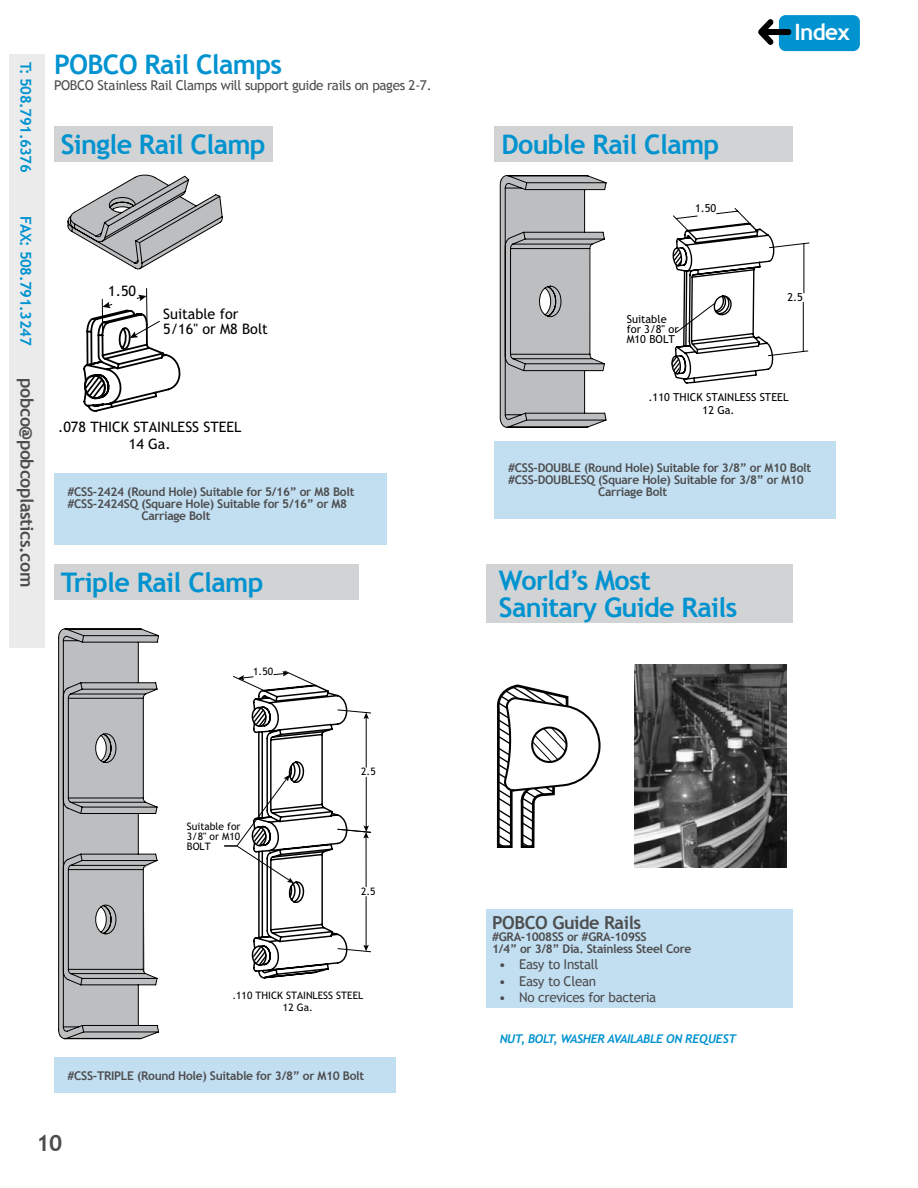
<style>
.page{position:relative;width:918px;height:1188px;background:#fff}
.page>*{position:absolute;margin:0;border:0;box-sizing:border-box;transform-origin:0 0}
.t1{font:700 27px/27px "Trebuchet MS";letter-spacing:-.025em;color:#0093d0}
.t2{font:700 22.5px "Trebuchet MS";letter-spacing:-.025em;color:#fff}
.t3{font:700 22.5px "Trebuchet MS";color:#4d4d4f}
.t4{font:700 18px "Trebuchet MS";letter-spacing:-.025em;color:#4d4d4f}
.t5{font:700 15px "Trebuchet MS";letter-spacing:-.025em;color:#0093d0}
.t6{font:14.4px/17.2px "Trebuchet MS";color:#000;text-align:center}
.t7{font:13.5px "Trebuchet MS";letter-spacing:-.025em;color:#4d4d4f}
.t8{font:700 12px/12px "Trebuchet MS";letter-spacing:-.025em;color:#4d4d4f}
.t9{font:italic 700 12px "Trebuchet";letter-spacing:-.025em;color:#0093d0}
.t10{font:10.95px/10.1px "Trebuchet MS";color:#000;text-align:center}
.t11{font:10.35px/10.4px "Trebuchet MS";color:#000;text-align:center}
</style>
<div class="page">
<div style="left:9px;top:54px;width:36px;height:594px;background:#ebebec"></div>
<div style="left:779px;top:15px;width:81px;height:36px;background:#0093d0;border-radius:7px"></div>
<svg style="left:758px;top:17px;width:34px;height:28px"></svg>
<svg style="left:68px;top:175px;width:155px;height:94px"></svg>
<div style="left:54px;top:126px;width:218px;height:36px;background:#d1d3d4"></div>
<div style="left:495px;top:126px;width:298px;height:36px;background:#d1d3d4"></div>
<div style="left:54px;top:564px;width:305px;height:36px;background:#d1d3d4"></div>
<hr style="left:146px;top:289px;width:1px;height:33px;background:#000">
<svg style="left:83px;top:295px;width:98px;height:117px"></svg>
<div style="left:54px;top:473px;width:333px;height:72px;background:#c2dff1"></div>
<div style="left:495px;top:441px;width:341px;height:78px;background:#c2dff1"></div>
<svg style="left:671px;top:208px;width:138px;height:176px"></svg>
<svg style="left:500px;top:175px;width:107px;height:253px;background:#b5b6b8"></svg>
<div style="left:54px;top:1057px;width:341px;height:36px;background:#c2dff1"></div>
<svg style="left:58px;top:628px;width:101px;height:411px;background:#b4b5b7"></svg>
<svg style="left:224px;top:670px;width:148px;height:309px"></svg>
<div style="left:486px;top:564px;width:307px;height:59px;background:#d1d3d4"></div>
<div style="left:486px;top:909px;width:307px;height:99px;background:#c2dff1"></div>
<svg style="left:497px;top:685px;width:104px;height:163px"></svg>
<img style="left:634px;top:665px;width:153px;height:203px">
<p class="t5" style="left:35px;top:62px;width:113px;rotate:90deg">T: 508.791.6376</p>
<p class="t5" style="left:35px;top:216px;width:131px;rotate:90deg">FAX: 508.791.3247</p>
<h3 class="t4" style="left:38px;top:378px;width:211px;rotate:90deg">pobco@pobcoplastics.com</h3>
<h1 class="t1" style="left:54px;top:51px;width:230px">POBCO Rail Clamps</h1>
<p class="t7" style="left:54px;top:78px;width:379px">POBCO Stainless Rail Clamps will support guide rails on pages 2-7.</p>
<h1 class="t1" style="left:61px;top:131px;width:206px">Single Rail Clamp</h1>
<h1 class="t1" style="left:501px;top:131px;width:219px">Double Rail Clamp</h1>
<p class="t6" style="left:108px;top:282px;width:29px">1.50</p>
<p class="t6" style="left:163px;top:306px;width:106px;line-height:15.5px;text-align:left">Suitable for<br>5/16" or M8 Bolt</p>
<p class="t10" style="left:695px;top:204px;width:23px">1.50</p>
<p class="t10" style="left:627px;top:315px;width:53px;text-align:left">Suitable for 3/8" or<br>M10 BOLT</p>
<h2 class="t2" style="left:794px;top:18px;width:57px">Index</h2>
<p class="t10" style="left:787px;top:292px;width:17px">2.5</p>
<p class="t6" style="left:58px;top:418px;width:185px">.078 THICK STAINLESS STEEL<br>14 Ga.</p>
<p class="t8" style="left:68px;top:486px;width:288px">#CSS-2424 (Round Hole) Suitable for 5/16” or M8 Bolt</p>
<p class="t8" style="left:68px;top:498px;width:281px">#CSS-2424SQ (Square Hole) Suitable for 5/16” or M8</p>
<p class="t8" style="left:141px;top:510px;width:71px">Carriage Bolt</p>
<h1 class="t1" style="left:61px;top:569px;width:204px">Triple Rail Clamp</h1>
<p class="t11" style="left:253px;top:666px;width:21px">1.50</p>
<p class="t10" style="left:649px;top:391px;width:142px;line-height:13.2px">.110 THICK STAINLESS STEEL<br>12 Ga.</p>
<p class="t8" style="left:508px;top:462px;width:305px">#CSS-DOUBLE (Round Hole) Suitable for 3/8” or M10 Bolt</p>
<p class="t8" style="left:508px;top:474px;width:297px">#CSS-DOUBLESQ (Square Hole) Suitable for 3/8” or M10</p>
<p class="t8" style="left:598px;top:486px;width:71px">Carriage Bolt</p>
<h1 class="t1" style="left:499px;top:567px;width:240px">World’s Most<br>Sanitary Guide Rails</h1>
<p class="t11" style="left:187px;top:821px;width:55px;text-align:justify">Suitable for 3/8" or M10<br>BOLT</p>
<p class="t11" style="left:361px;top:767px;width:16px">2.5</p>
<p class="t11" style="left:361px;top:886px;width:16px">2.5</p>
<p class="t11" style="left:232px;top:989px;width:132px;line-height:12.3px">.110 THICK STAINLESS STEEL<br>12 Ga.</p>
<p class="t8" style="left:68px;top:1069px;width:298px">#CSS-TRIPLE (Round Hole) Suitable for 3/8” or M10 Bolt</p>
<h3 class="t4" style="left:492px;top:911px;width:151px">POBCO Guide Rails</h3>
<p class="t8" style="left:492px;top:930px;width:201px">#GRA-1008SS or #GRA-109SS<br>1/4” or 3/8” Dia. Stainless Steel Core</p>
<p class="t7" style="left:499px;top:956px;width:101px">• Easy to Install</p>
<p class="t7" style="left:499px;top:973px;width:99px">• Easy to Clean</p>
<p class="t7" style="left:499px;top:989px;width:159px">• No crevices for bacteria</p>
<p class="t9" style="left:500px;top:1031px;width:238px">NUT, BOLT, WASHER AVAILABLE ON REQUEST</p>
<h2 class="t3" style="left:37px;top:1129px;width:27px">10</h2>
</div>
